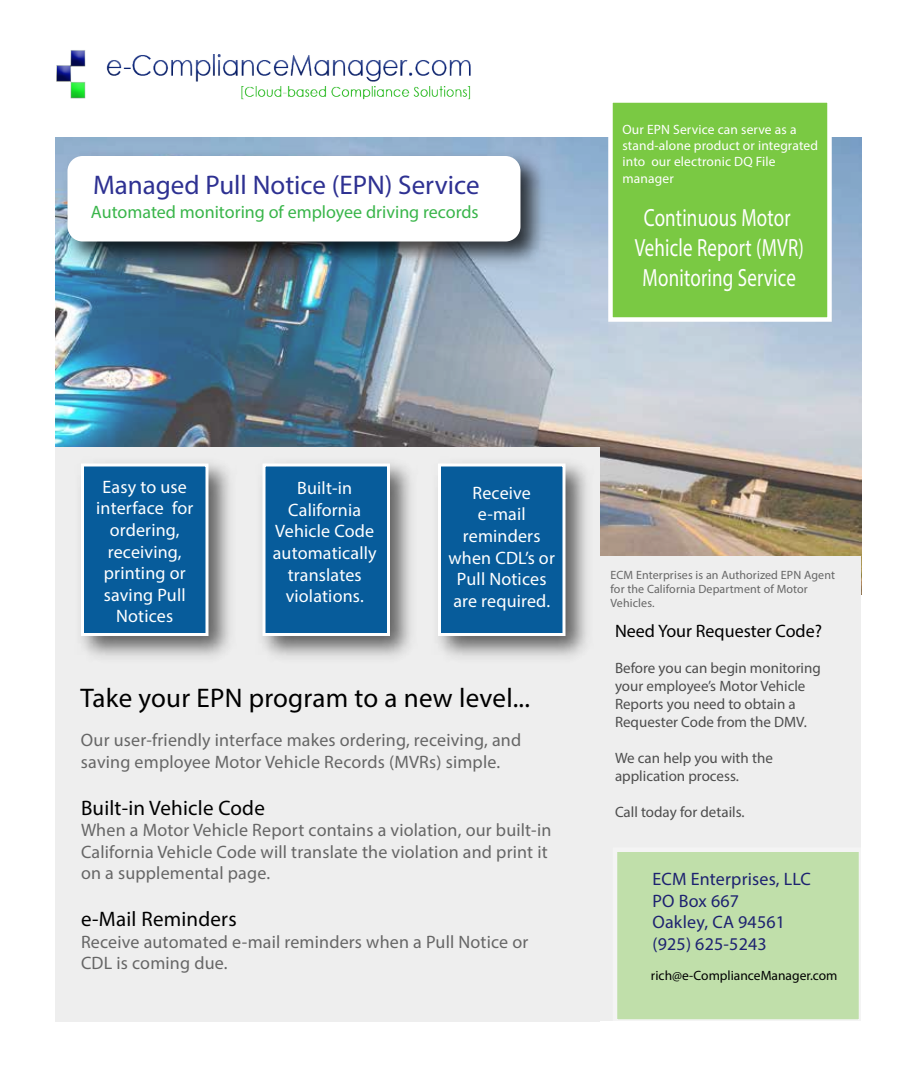
<style>
.page{position:relative;width:918px;height:1080px;background:#fff}
.page>*{position:absolute;margin:0;border:0;box-sizing:border-box;transform-origin:0 0}
.t1{font:27px "Myriad Pro";letter-spacing:.01em;color:#000}
.t2{font:27px "Myriad Pro";color:#2e3192}
.t3{font:24.9px/30px "Myriad Pro";letter-spacing:.01em;color:#fff;text-align:center;scale:.76 1}
.t4{font:21px "Myriad Pro";letter-spacing:.01em;color:#000}
.t5{font:18px/21.6px "Myriad Pro";letter-spacing:.01em;color:#666}
.t6{font:18px/21.6px "Myriad Pro";letter-spacing:.01em;color:#fff;text-align:center}
.t7{font:18px/21.6px "Myriad Pro";letter-spacing:.01em;color:rgb(0 0 102/.85)}
.t8{font:18px "Myriad Pro";color:#39b54a}
.t9{font:18px "Myriad Pro";color:#000}
.t10{font:15px/18px "Myriad Pro";color:#4d4d4d}
.t11{font:13.5px/16.2px "Myriad Pro";letter-spacing:.01em;color:#fff}
.t12{font:13.5px "Myriad Pro";color:#000}
.t13{font:12px/14.4px "Myriad Pro";letter-spacing:.01em;color:#666}
</style>
<div class="page">
<img style="left:55px;top:137px;width:806px;height:458px">
<div style="left:608px;top:98px;width:224px;height:224px;background:#7ac943;border:4px solid #fff"></div>
<div style="left:56px;top:447px;width:544px;height:575px;background:#eee"></div>
<div style="left:600px;top:556px;width:261px;height:466px;background:#eee"></div>
<div style="left:613px;top:848px;width:250px;height:176px;background:#c0dfaa;border:4px solid #fff"></div>
<img style="left:81px;top:463px;width:149px;height:194px">
<div style="left:81px;top:464px;width:127px;height:172px;background:#075c9b;border:3px solid #fff"></div>
<img style="left:438px;top:463px;width:149px;height:194px">
<div style="left:438px;top:464px;width:128px;height:172px;background:#075c9b;border:3px solid #fff"></div>
<img style="left:262px;top:463px;width:149px;height:194px">
<div style="left:262px;top:464px;width:128px;height:172px;background:#075c9b;border:3px solid #fff"></div>
<img style="left:56px;top:50px;width:415px;height:50px">
<img style="left:56px;top:144px;width:498px;height:130px">
<div style="left:68px;top:156px;width:452px;height:86px;background:#fff;border-radius:15px"></div>
<h1 class="t2" style="left:93px;top:169px;width:388px">Managed Pull Notice (EPN) Service</h1>
<p class="t8" style="left:91px;top:201px;width:389px">Automated monitoring of employee driving records</p>
<p class="t11" style="left:622px;top:121px;width:197px">Our EPN Service can serve as a stand-alone product or integrated into our electronic DQ File manager</p>
<h2 class="t3" style="left:635px;top:203px;width:224px">Continuous Motor<br>Vehicle Report (MVR)<br>Monitoring Service</h2>
<p class="t6" style="left:96px;top:476px;width:99px">Easy to use interface for ordering, receiving, printing or saving Pull<br>Notices</p>
<p class="t6" style="left:273px;top:477px;width:105px">Built-in<br>California<br>Vehicle Code automatically translates violations.</p>
<p class="t6" style="left:448px;top:482px;width:108px">Receive e-mail reminders when CDL’s or<br>Pull Notices are required.</p>
<h1 class="t1" style="left:80px;top:681px;width:451px">Take your EPN program to a new level...</h1>
<p class="t5" style="left:81px;top:729px;width:442px">Our user-friendly interface makes ordering, receiving, and saving employee Motor Vehicle Records (MVRs) simple.</p>
<p class="t4" style="left:81px;top:795px;width:185px">Built-in Vehicle Code</p>
<p class="t5" style="left:81px;top:819px;width:472px">When a Motor Vehicle Report contains a violation, our built-in<br>California Vehicle Code will translate the violation and print it on a supplemental page.</p>
<p class="t4" style="left:81px;top:906px;width:157px">e-Mail Reminders</p>
<p class="t5" style="left:81px;top:931px;width:449px">Receive automated e-mail reminders when a Pull Notice or<br>CDL is coming due.</p>
<p class="t13" style="left:610px;top:567px;width:226px">ECM Enterprises is an Authorized EPN Agent for the California Department of Motor<br>Vehicles.</p>
<p class="t9" style="left:615px;top:620px;width:209px">Need Your Requester Code?</p>
<p class="t10" style="left:615px;top:659px;width:207px">Before you can begin monitoring your employee’s Motor Vehicle<br>Reports you need to obtain a<br>Requester Code from the DMV.</p>
<p class="t10" style="left:615px;top:749px;width:159px">We can help you with the application process.</p>
<p class="t10" style="left:615px;top:803px;width:131px">Call today for details.</p>
<p class="t7" style="left:652px;top:868px;width:160px">ECM Enterprises, LLC<br>PO Box 667<br>Oakley, CA 94561 (925) 625-5243</p>
<p class="t12" style="left:651px;top:967px;width:188px">rich@e-ComplianceManager.com</p>
</div>
